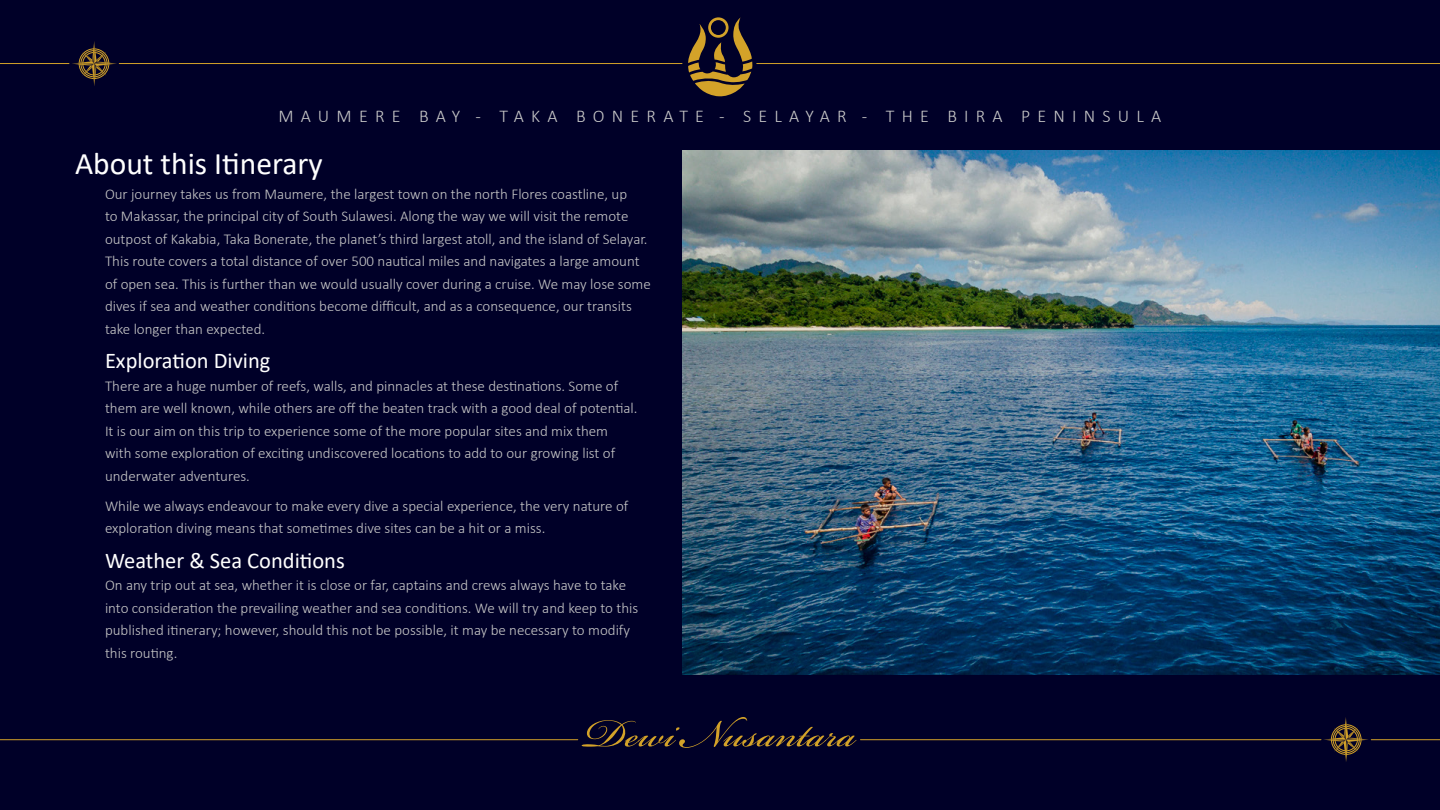
<style>
.page{position:relative;width:1440px;height:810px;background:#000028}
.page>*{position:absolute;margin:0;border:0;box-sizing:border-box;transform-origin:0 0}
.t1{font:61.5px "Bickham Script Pro";color:#d3a229}
.t2{font:31.5px "Calibri";color:#fff}
.t3{font:22.5px "Calibri";color:#fff}
.t4{font:300 18px "Calibri";letter-spacing:.4em;color:#c8c8c8}
.t5{font:300 15px/22.5px "Calibri";color:#c8c8c8}
</style>
<div class="page">
<img style="left:682px;top:150px;width:758px;height:525px">
<hr style="left:119px;top:63px;width:563px;height:1px;background:#d3a229">
<hr style="left:0;top:63px;width:69px;height:1px;background:#d3a229">
<svg style="left:72px;top:41px;width:45px;height:45px"></svg>
<svg style="left:688px;top:17px;width:65px;height:80px"></svg>
<hr style="left:0;top:739px;width:578px;height:1px;background:#d3a229">
<hr style="left:1371px;top:739px;width:69px;height:1px;background:#d3a229">
<hr style="left:860px;top:739px;width:461px;height:1px;background:#d3a229">
<svg style="left:1324px;top:717px;width:44px;height:45px"></svg>
<hr style="left:757px;top:63px;width:683px;height:1px;background:#d3a229">
<p class="t4" style="left:278px;top:109px;width:884px">MAUMERE BAY - TAKA BONERATE - SELAYAR - THE BIRA PENINSULA</p>
<h2 class="t2" style="left:75px;top:150px;width:249px">About this Itinerary</h2>
<p class="t5" style="left:105px;top:184px;width:547px">Our journey takes us from Maumere, the largest town on the north Flores coastline, up<br>to Makassar, the principal city of South Sulawesi. Along the way we will visit the remote outpost of Kakabia, Taka Bonerate, the planet’s third largest atoll, and the island of Selayar.<br>This route covers a total distance of over 500 nautical miles and navigates a large amount of open sea. This is further than we would usually cover during a cruise. We may lose some dives if sea and weather conditions become difficult, and as a consequence, our transits take longer than expected.</p>
<h3 class="t3" style="left:105px;top:351px;width:167px">Exploration Diving</h3>
<p class="t5" style="left:105px;top:376px;width:534px">There are a huge number of reefs, walls, and pinnacles at these destinations. Some of them are well known, while others are off the beaten track with a good deal of potential.<br>It is our aim on this trip to experience some of the more popular sites and mix them with some exploration of exciting undiscovered locations to add to our growing list of underwater adventures.</p>
<p class="t5" style="left:105px;top:496px;width:525px">While we always endeavour to make every dive a special experience, the very nature of exploration diving means that sometimes dive sites can be a hit or a miss.</p>
<h3 class="t3" style="left:105px;top:551px;width:241px">Weather &amp; Sea Conditions</h3>
<p class="t5" style="left:105px;top:575px;width:535px">On any trip out at sea, whether it is close or far, captains and crews always have to take into consideration the prevailing weather and sea conditions. We will try and keep to this published itinerary; however, should this not be possible, it may be necessary to modify this routing.</p>
<h1 class="t1" style="left:584px;top:689px;width:273px">Dewi Nusantara</h1>
</div>
